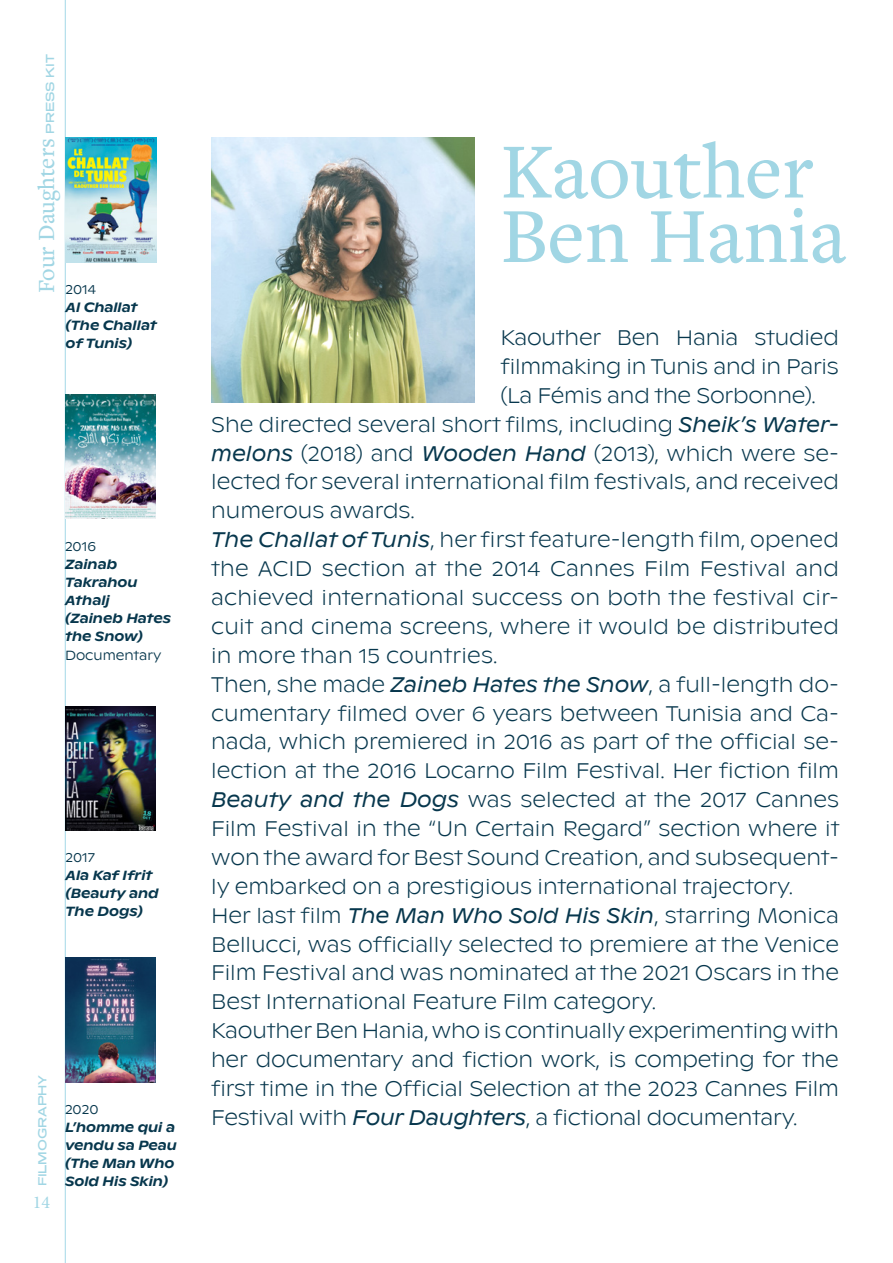
<style>
.page{position:relative;width:893px;height:1263px;background:#fff}
.page>*{position:absolute;margin:0;border:0;box-sizing:border-box;transform-origin:0 0}
.t1{font:500 81px/64.5px "Freight Text Pro";color:#a1d6e4}
.t2{font:500 24px "Freight Text Pro";color:#a1d6e4}
.t3{font:100 21px "Ginto Nord";color:#07374d}
.t4{font:18px "Minion Pro";color:#a1d6e4}
.t5{font:italic 500 13.2px/18.1px "Ginto Nord";color:#07374d}
.t6{font:300 13.2px "Ginto Nord";color:#07374d}
.t7{font:12px "Presicav Rg";color:#a1d6e4}
.s1{font-family:"Presicav Rg";font-weight:400;font-size:12px}
.s2{font-weight:400;font-style:italic}
</style>
<div class="page">
<hr style="left:65px;top:0;width:1px;height:1263px;background:#a3d8e7">
<img style="left:65px;top:138px;width:91px;height:124px">
<img style="left:65px;top:395px;width:91px;height:124px">
<img style="left:65px;top:706px;width:91px;height:124px">
<img style="left:65px;top:958px;width:91px;height:124px">
<img style="left:211px;top:138px;width:264px;height:264px">
<p class="t2" style="left:30px;top:293px;width:240px;rotate:-90deg">Four Daughters <span class="s1">PRESS KIT</span></p>
<p class="t6" style="left:65px;top:280px;width:32px">2014</p>
<p class="t5" style="left:65px;top:297px;width:93px">Al Challat (The Challat of Tunis)</p>
<p class="t6" style="left:65px;top:537px;width:33px">2016</p>
<p class="t5" style="left:65px;top:554px;width:107px">Zainab<br>Takrahou<br>Athalj<br>(Zaineb Hates the Snow)</p>
<p class="t6" style="left:65px;top:645px;width:98px">Documentary</p>
<p class="t6" style="left:65px;top:848px;width:31px">2017</p>
<p class="t5" style="left:65px;top:865px;width:95px">Ala Kaf Ifrit (Beauty and<br>The Dogs)</p>
<p class="t7" style="left:35px;top:1186px;width:113px;rotate:-90deg">FILMOGRAPHY</p>
<p class="t4" style="left:33px;top:1190px;width:19px">14</p>
<p class="t6" style="left:65px;top:1100px;width:35px">2020</p>
<p class="t5" style="left:65px;top:1117px;width:113px">L’homme qui a vendu sa Peau (The Man Who<br>Sold His Skin)</p>
<h1 class="t1" style="left:500px;top:136px;width:347px">Kaouther<br>Ben Hania</h1>
<p class="t3" style="left:500px;top:323px;width:340px">Kaouther Ben Hania studied</p>
<p class="t3" style="left:500px;top:352px;width:340px">filmmaking in Tunis and in Paris</p>
<p class="t3" style="left:500px;top:381px;width:317px">(La Fémis and the Sorbonne).</p>
<p class="t3" style="left:211px;top:410px;width:629px">She directed several short films, including <span class="s2">Sheik’s Water-</span></p>
<p class="t3" style="left:211px;top:439px;width:629px"><span class="s2">melons</span> (2018) and <span class="s2">Wooden Hand</span> (2013), which were se-</p>
<p class="t3" style="left:211px;top:468px;width:629px">lected for several international film festivals, and received</p>
<p class="t3" style="left:211px;top:496px;width:205px">numerous awards.</p>
<p class="t3" style="left:211px;top:525px;width:629px"><span class="s2">The Challat of Tunis</span>, her first feature-length film, opened</p>
<p class="t3" style="left:211px;top:554px;width:629px">the ACID section at the 2014 Cannes Film Festival and</p>
<p class="t3" style="left:211px;top:583px;width:629px">achieved international success on both the festival cir-</p>
<p class="t3" style="left:211px;top:612px;width:629px">cuit and cinema screens, where it would be distributed</p>
<p class="t3" style="left:211px;top:641px;width:288px">in more than 15 countries.</p>
<p class="t3" style="left:211px;top:670px;width:629px">Then, she made <span class="s2">Zaineb Hates the Snow</span>, a full-length do-</p>
<p class="t3" style="left:211px;top:699px;width:629px">cumentary filmed over 6 years between Tunisia and Ca-</p>
<p class="t3" style="left:211px;top:727px;width:629px">nada, which premiered in 2016 as part of the official se-</p>
<p class="t3" style="left:211px;top:756px;width:629px">lection at the 2016 Locarno Film Festival. Her fiction film</p>
<p class="t3" style="left:211px;top:785px;width:629px"><span class="s2">Beauty and the Dogs</span> was selected at the 2017 Cannes</p>
<p class="t3" style="left:211px;top:814px;width:630px">Film Festival in the “Un Certain Regard” section where it</p>
<p class="t3" style="left:211px;top:843px;width:629px">won the award for Best Sound Creation, and subsequent-</p>
<p class="t3" style="left:211px;top:872px;width:583px">ly embarked on a prestigious international trajectory.</p>
<p class="t3" style="left:211px;top:901px;width:629px">Her last film <span class="s2">The Man Who Sold His Skin</span>, starring Monica</p>
<p class="t3" style="left:211px;top:930px;width:629px">Bellucci, was officially selected to premiere at the Venice</p>
<p class="t3" style="left:211px;top:958px;width:629px">Film Festival and was nominated at the 2021 Oscars in the</p>
<p class="t3" style="left:211px;top:987px;width:446px">Best International Feature Film category.</p>
<p class="t3" style="left:211px;top:1016px;width:629px">Kaouther Ben Hania, who is continually experimenting with</p>
<p class="t3" style="left:211px;top:1045px;width:629px">her documentary and fiction work, is competing for the</p>
<p class="t3" style="left:211px;top:1074px;width:629px">first time in the Official Selection at the 2023 Cannes Film</p>
<p class="t3" style="left:211px;top:1103px;width:588px">Festival with <span class="s2">Four Daughters</span>, a fictional documentary.</p>
</div>
